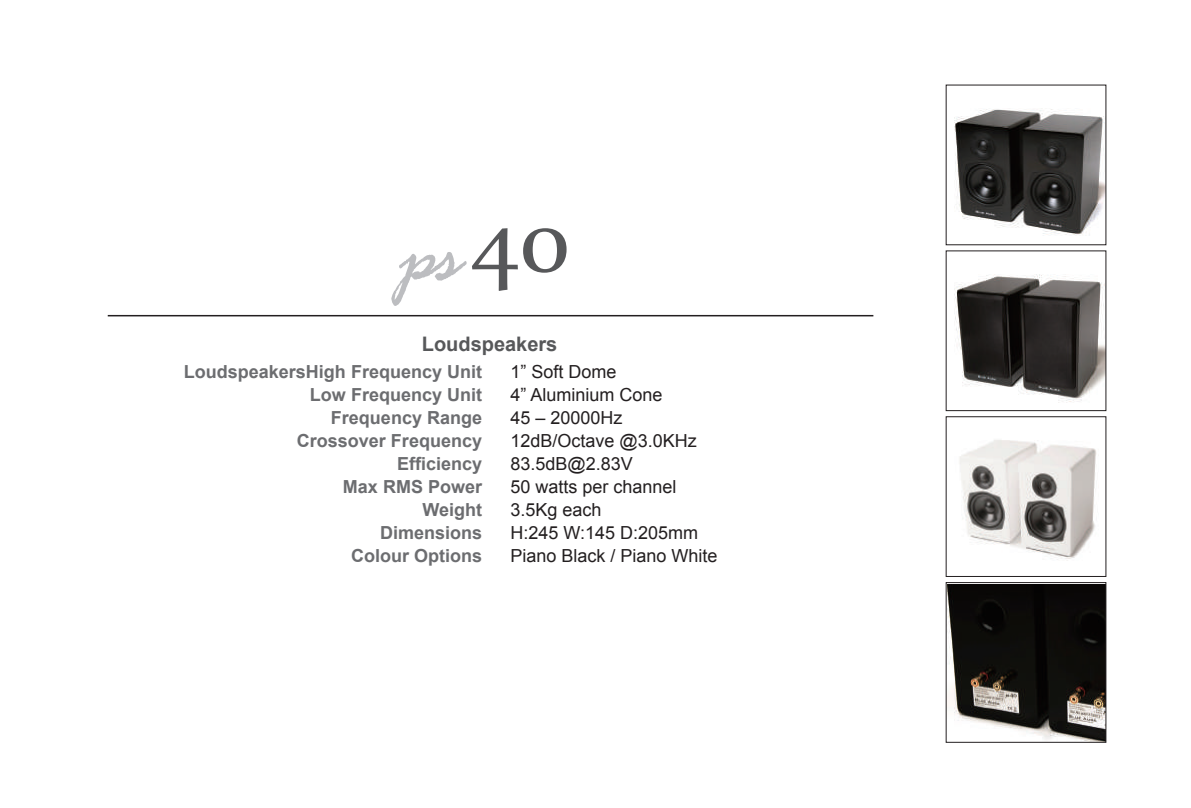
<style>
.page{position:relative;width:1191px;height:808px;background:#fff}
.page>*{position:absolute;margin:0;border:0;box-sizing:border-box;transform-origin:0 0}
.t1{font:700 20px "Arial";color:#57585a}
.t2{font:18px/23px "Arial";color:#231f20}
.t3{font:700 18px/23px "Arial";color:#6c6d70;text-align:right}
</style>
<div class="page">
<hr style="left:108px;top:315px;width:765px;height:1px;background:#231f20">
<img style="left:954px;top:108px;width:150px;height:128px">
<img style="left:954px;top:274px;width:150px;height:129px">
<img style="left:959px;top:440px;width:138px;height:121px">
<div style="left:946px;top:416px;width:160px;height:161px;border:1px solid #231f20"></div>
<img style="left:948px;top:584px;width:156px;height:156px">
<div style="left:946px;top:582px;width:160px;height:160px;border:1px solid #231f20"></div>
<svg style="left:472px;top:228px;width:94px;height:63px"></svg>
<svg style="left:391px;top:252px;width:75px;height:54px"></svg>
<p class="t1" style="left:422px;top:331px;width:137px">Loudspeakers</p>
<p class="t3" style="left:184px;top:361px;width:300px">Loudspeakers High Frequency Unit<br>Low Frequency Unit<br>Frequency Range<br>Crossover Frequency<br>Efficiency<br>Max RMS Power<br>Weight<br>Dimensions<br>Colour Options</p>
<p class="t2" style="left:510px;top:360px;width:209px">1” Soft Dome<br>4” Aluminium Cone<br>45 – 20000Hz<br>12dB/Octave @3.0KHz<br>83.5dB@2.83V<br>50 watts per channel<br>3.5Kg each<br>H:245 W:145 D:205mm<br>Piano Black / Piano White</p>
</div>
